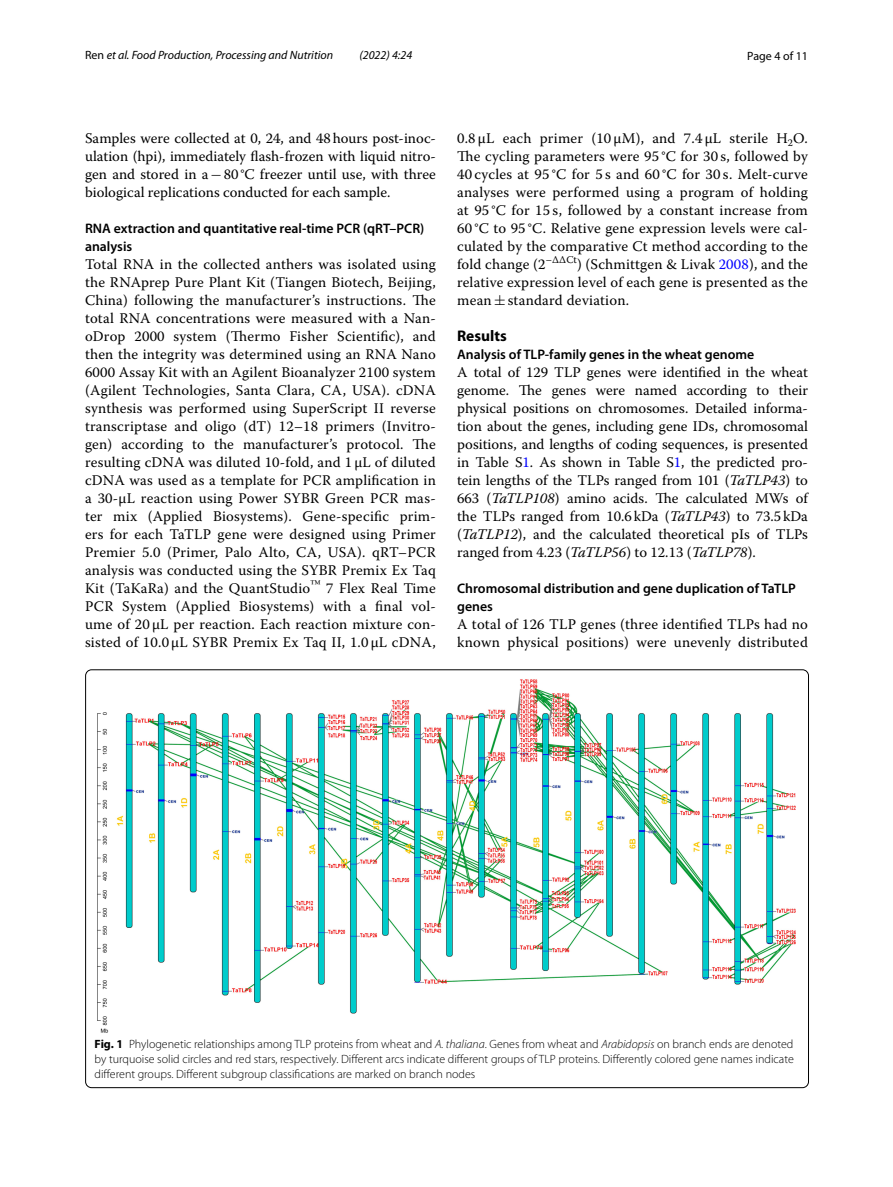
<style>
.page{position:relative;width:893px;height:1187px;background:#fff}
.page>*{position:absolute;margin:0;border:0;box-sizing:border-box;transform-origin:0 0}
.t1{font:700 15.45px "Myriad Pro";color:#000}
.t2{font:14.7px/18px "Warnock Pro";letter-spacing:.015em;color:#000;text-align:justify}
.t3{font:600 13.8px/18px "Myriad Pro";color:#000}
.t4{font:300 12px/15px "Myriad Pro";color:#000;text-align:justify}
.t5{font:italic 12px "Myriad Pro";color:#000}
.t6{font:12px "Myriad Pro";color:#000}
.s1{font-style:normal}
.s2{font-family:"MTSY"}
.s3{color:#00f}
.s4{font-style:italic}
.s5{font-weight:700}
</style>
<div class="page">
<img style="left:97px;top:679px;width:699px;height:354px">
<p class="t5" style="left:85px;top:48px;width:250px"><span class="s1">Ren</span> et al. Food Production, Processing and Nutrition</p>
<p class="t5" style="left:359px;top:48px;width:54px">(2022) 4:24</p>
<p class="t6" style="left:747px;top:48px;width:62px">Page 4 of 11</p>
<p class="t2" style="left:85px;top:128px;width:352px">Samples were collected at 0, 24, and 48hours post-inoc&shy;ulation (hpi), immediately flash-frozen with liquid nitro&shy;gen and stored in a<span class="s2">−</span>80°C freezer until use, with three biological replications conducted for each sample.</p>
<p class="t3" style="left:85px;top:219px;width:341px">RNA extraction and quantitative real‑time PCR (qRT–PCR) analysis</p>
<p class="t2" style="left:85px;top:254px;width:352px">Total RNA in the collected anthers was isolated using the RNAprep Pure Plant Kit (Tiangen Biotech, Beijing, China) following the manufacturer’s instructions. The total RNA concentrations were measured with a Nan&shy;oDrop 2000 system (Thermo Fisher Scientific), and then the integrity was determined using an RNA Nano 6000 Assay Kit with an Agilent Bioanalyzer 2100 system (Agilent Technologies, Santa Clara, CA, USA). cDNA synthesis was performed using SuperScript II reverse transcriptase and oligo (dT) 12–18 primers (Invitro&shy;gen) according to the manufacturer’s protocol. The resulting cDNA was diluted 10-fold, and 1 μL of diluted cDNA was used as a template for PCR amplification in a 30-μL reaction using Power SYBR Green PCR mas&shy;ter mix (Applied Biosystems). Gene-specific prim&shy;ers for each TaTLP gene were designed using Primer Premier 5.0 (Primer, Palo Alto, CA, USA). qRT–PCR analysis was conducted using the SYBR Premix Ex Taq Kit (TaKaRa) and the QuantStudio<sup>™</sup> 7 Flex Real Time PCR System (Applied Biosystems) with a final vol&shy;ume of 20 μL per reaction. Each reaction mixture con&shy;sisted of 10.0 μL SYBR Premix Ex Taq II, 1.0 μL cDNA,</p>
<p class="t2" style="left:457px;top:128px;width:352px">0.8 μL each primer (10 μM), and 7.4 μL sterile H<sub>2</sub>O.<br>The cycling parameters were 95 °C for 30 s, followed by 40 cycles at 95 °C for 5 s and 60 °C for 30 s. Melt-curve analyses were performed using a program of holding at 95 °C for 15 s, followed by a constant increase from 60 °C to 95 °C. Relative gene expression levels were cal&shy;culated by the comparative Ct method according to the fold change (2<sup>–ΔΔCt</sup>) (Schmittgen &amp; Livak <span class="s3">2008</span>), and the relative expression level of each gene is presented as the mean<span class="s2">±</span>standard deviation.</p>
<p class="t1" style="left:457px;top:325px;width:51px">Results</p>
<p class="t3" style="left:457px;top:345px;width:299px">Analysis of TLP‑family genes in the wheat genome</p>
<p class="t2" style="left:457px;top:362px;width:352px">A total of 129 TLP genes were identified in the wheat genome. The genes were named according to their physical positions on chromosomes. Detailed informa&shy;tion about the genes, including gene IDs, chromosomal positions, and lengths of coding sequences, is presented in Table S<span class="s3">1</span>. As shown in Table S<span class="s3">1</span>, the predicted pro&shy;tein lengths of the TLPs ranged from 101 (<span class="s4">TaTLP43</span>) to 663 (<span class="s4">TaTLP108</span>) amino acids. The calculated MWs of the TLPs ranged from 10.6 kDa (<span class="s4">TaTLP43</span>) to 73.5 kDa (<span class="s4">TaTLP12</span>), and the calculated theoretical pIs of TLPs ranged from 4.23 (<span class="s4">TaTLP56</span>) to 12.13 (<span class="s4">TaTLP78</span>).</p>
<p class="t3" style="left:457px;top:579px;width:340px">Chromosomal distribution and gene duplication of TaTLP genes</p>
<p class="t2" style="left:457px;top:614px;width:352px">A total of 126 TLP genes (three identified TLPs had no known physical positions) were unevenly distributed</p>
<p class="t4" style="left:95px;top:1036px;width:701px"><span class="s5">Fig. 1</span> Phylogenetic relationships among TLP proteins from wheat and <span class="s4">A. thaliana</span>. Genes from wheat and <span class="s4">Arabidopsis</span> on branch ends are denoted by turquoise solid circles and red stars, respectively. Different arcs indicate different groups of TLP proteins. Differently colored gene names indicate different groups. Different subgroup classifications are marked on branch nodes</p>
</div>
